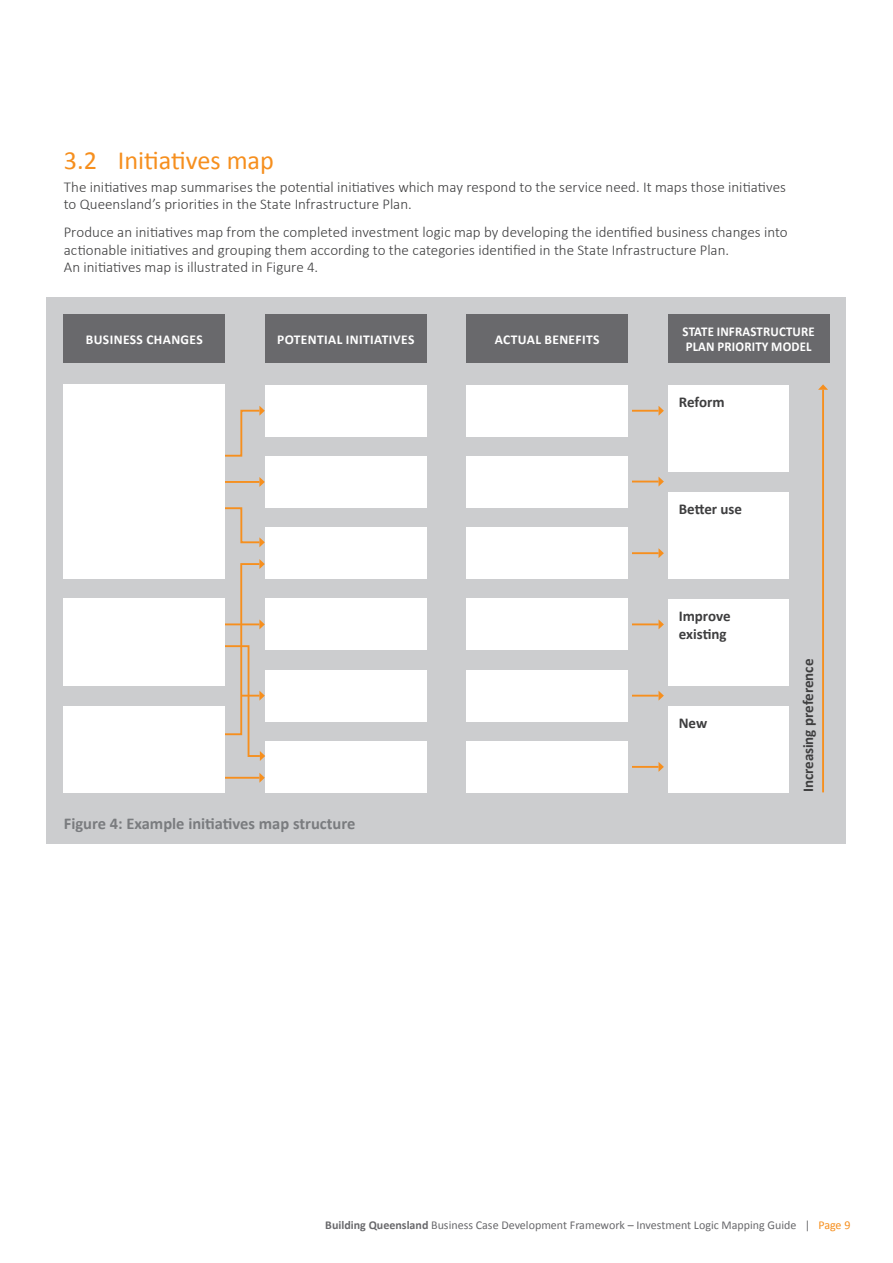
<style>
.page{position:relative;width:893px;height:1263px;background:#fff}
.page>*{position:absolute;margin:0;border:0;box-sizing:border-box;transform-origin:0 0}
.Heading_2{font:26.25px "Calibri";color:#f68f1e}
.Figure{font:700 16.5px "Calibri";color:#7a7c7f}
.BODY{font:300 15px/17.2px "Calibri";color:#3e3e3f}
.t1{font:700 15px/18px "Calibri";letter-spacing:-.005em;color:#3e3e3f}
.t2{font:700 13.5px "Calibri";letter-spacing:.02em;color:#fff}
.t3{font:700 13.5px/15px "Calibri";letter-spacing:.02em;color:#fff;scale:.95 1}
.t4{font:12px "Calibri";color:#69696c}
.s1{font-weight:700}
.s2{color:#f68f1e}
</style>
<div class="page">
<div style="left:47px;top:297px;width:799px;height:546px;background:#cccdcf"></div>
<div style="left:265px;top:385px;width:161px;height:51px;background:#fff"></div>
<div style="left:467px;top:385px;width:161px;height:51px;background:#fff"></div>
<div style="left:265px;top:456px;width:161px;height:51px;background:#fff"></div>
<div style="left:467px;top:456px;width:161px;height:51px;background:#fff"></div>
<div style="left:265px;top:599px;width:161px;height:51px;background:#fff"></div>
<div style="left:467px;top:599px;width:161px;height:51px;background:#fff"></div>
<div style="left:265px;top:741px;width:161px;height:51px;background:#fff"></div>
<div style="left:467px;top:741px;width:161px;height:51px;background:#fff"></div>
<div style="left:265px;top:528px;width:161px;height:51px;background:#fff"></div>
<div style="left:467px;top:528px;width:161px;height:51px;background:#fff"></div>
<div style="left:265px;top:670px;width:161px;height:51px;background:#fff"></div>
<div style="left:467px;top:670px;width:161px;height:51px;background:#fff"></div>
<div style="left:668px;top:385px;width:121px;height:87px;background:#fff"></div>
<div style="left:668px;top:706px;width:121px;height:86px;background:#fff"></div>
<div style="left:668px;top:599px;width:121px;height:86px;background:#fff"></div>
<div style="left:668px;top:492px;width:121px;height:87px;background:#fff"></div>
<hr style="left:632px;top:410px;width:27px;height:2px;background:#f68f1e">
<svg style="left:658px;top:406px;width:6px;height:10px"></svg>
<svg style="left:632px;top:477px;width:32px;height:9px"></svg>
<hr style="left:632px;top:552px;width:27px;height:2px;background:#f68f1e">
<svg style="left:658px;top:548px;width:6px;height:10px"></svg>
<hr style="left:632px;top:623px;width:27px;height:2px;background:#f68f1e">
<svg style="left:658px;top:619px;width:6px;height:10px"></svg>
<hr style="left:632px;top:695px;width:27px;height:2px;background:#f68f1e">
<svg style="left:658px;top:691px;width:6px;height:10px"></svg>
<hr style="left:632px;top:766px;width:27px;height:2px;background:#f68f1e">
<svg style="left:658px;top:762px;width:6px;height:10px"></svg>
<hr style="left:225px;top:481px;width:34px;height:2px;background:#f68f1e">
<svg style="left:259px;top:477px;width:6px;height:10px"></svg>
<hr style="left:225px;top:777px;width:34px;height:2px;background:#f68f1e">
<svg style="left:259px;top:773px;width:6px;height:10px"></svg>
<div style="left:64px;top:314px;width:161px;height:49px;background:#69696c"></div>
<div style="left:265px;top:314px;width:161px;height:49px;background:#69696c"></div>
<div style="left:467px;top:314px;width:161px;height:49px;background:#69696c"></div>
<div style="left:668px;top:314px;width:161px;height:49px;background:#69696c"></div>
<hr style="left:822px;top:390px;width:2px;height:402px;background:#f68f1e">
<svg style="left:818px;top:384px;width:10px;height:6px"></svg>
<svg style="left:225px;top:406px;width:40px;height:51px"></svg>
<svg style="left:225px;top:507px;width:40px;height:40px"></svg>
<svg style="left:223px;top:559px;width:42px;height:202px"></svg>
<div style="left:64px;top:599px;width:161px;height:87px;background:#fff"></div>
<div style="left:64px;top:706px;width:161px;height:86px;background:#fff"></div>
<div style="left:64px;top:384px;width:161px;height:195px;background:#fff"></div>
<p class="Heading_2" style="left:64px;top:142px;width:212px">3.2 Initiatives map</p>
<p class="BODY" style="left:64px;top:178px;width:724px">The initiatives map summarises the potential initiatives which may respond to the service need. It maps those initiatives to Queensland’s priorities in the State Infrastructure Plan.</p>
<p class="BODY" style="left:64px;top:224px;width:725px">Produce an initiatives map from the completed investment logic map by developing the identified business changes into actionable initiatives and grouping them according to the categories identified in the State Infrastructure Plan.<br>An initiatives map is illustrated in Figure 4.</p>
<p class="t2" style="left:86px;top:331px;width:119px">BUSINESS CHANGES</p>
<p class="t2" style="left:277px;top:331px;width:139px">POTENTIAL INITIATIVES</p>
<p class="t2" style="left:495px;top:331px;width:106px">ACTUAL BENEFITS</p>
<p class="t3" style="left:683px;top:324px;width:141px">STATE INFRASTRUCTURE<br>PLAN PRIORITY MODEL</p>
<p class="t1" style="left:679px;top:393px;width:47px">Reform</p>
<p class="t1" style="left:679px;top:500px;width:65px">Better use</p>
<p class="Figure" style="left:64px;top:813px;width:293px">Figure 4: Example initiatives map structure</p>
<p class="t1" style="left:679px;top:607px;width:53px">Improve existing</p>
<p class="t1" style="left:679px;top:714px;width:30px">New</p>
<p class="t1" style="left:799px;top:792px;width:135px;rotate:-90deg">Increasing preference</p>
<p class="t4" style="left:325px;top:1216px;width:527px"><span class="s1">Building Queensland</span> Business Case Development Framework – Investment Logic Mapping Guide | <span class="s2">Page 9</span></p>
</div>
